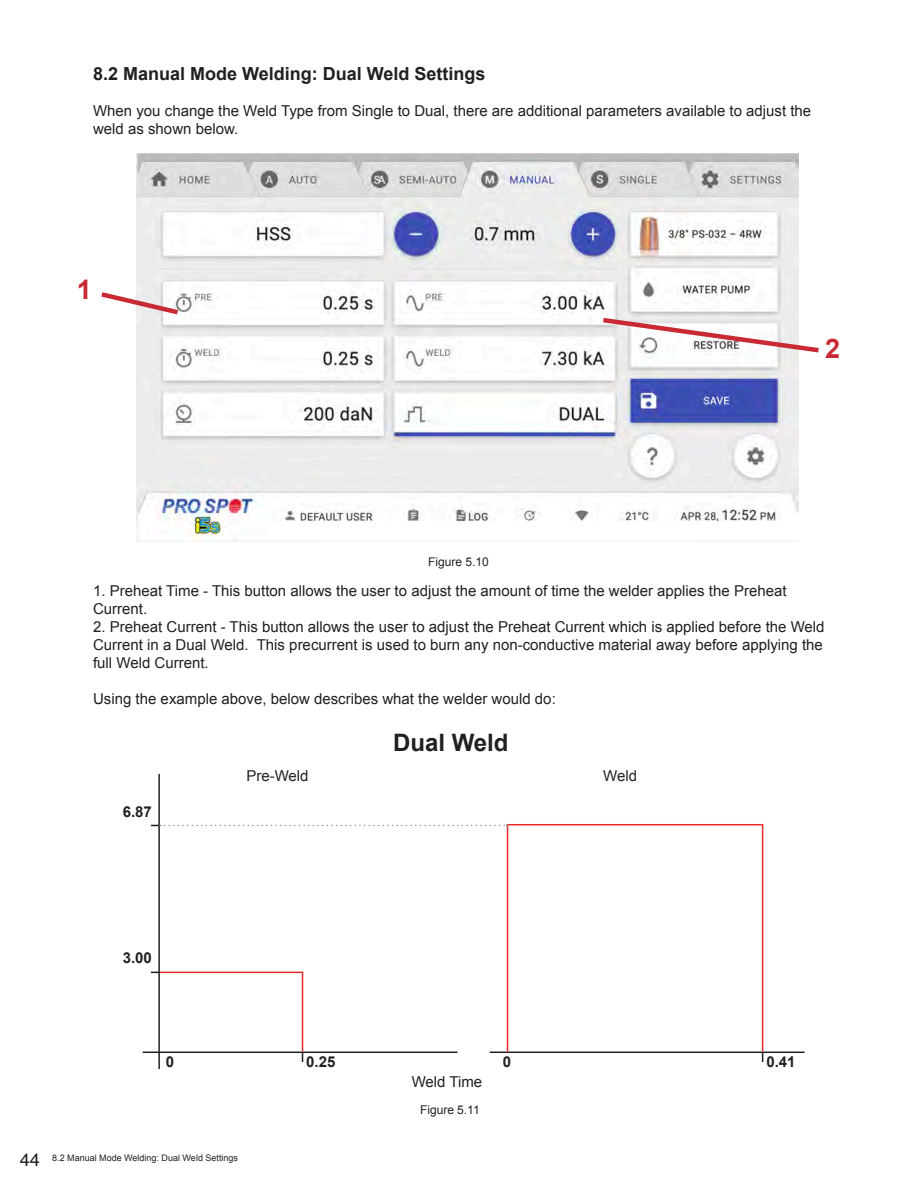
<style>
.page{position:relative;width:918px;height:1188px;background:#fff}
.page>*{position:absolute;margin:0;border:0;box-sizing:border-box;transform-origin:0 0}
.Body_Text{font:700 27px "Arial";color:#c82933}
.Body_Text-2{font:700 24px "Arial";color:#231f20}
.Section_Header{font:700 18px "Arial";color:#231f20}
.t1{font:18px "Helvetica";color:#231f20}
.Body_Text-3{font:15px/18px "Arial";color:#231f20}
.Body_Text-4{font:700 15px "Arial";color:#231f20}
.t2{font:12px "Arial";color:#231f20}
.TOC_Sub_Headers{font:9px "Arial";color:#231f20}
</style>
<div class="page">
<img style="left:137px;top:153px;width:661px;height:389px">
<svg style="left:101px;top:289px;width:82px;height:29px"></svg>
<svg style="left:598px;top:315px;width:221px;height:40px"></svg>
<hr style="left:158px;top:774px;width:2px;height:295px;background:#231f20">
<hr style="left:143px;top:1052px;width:314px;height:1px;background:#231f20">
<hr style="left:490px;top:1052px;width:315px;height:1px;background:#231f20">
<hr style="left:160px;top:972px;width:143px;height:1px;background:#ee292c">
<hr style="left:302px;top:972px;width:1px;height:80px;background:#ee292c">
<hr style="left:507px;top:825px;width:1px;height:227px;background:#ee292c">
<hr style="left:507px;top:824px;width:256px;height:1px;background:#ee292c">
<hr style="left:762px;top:824px;width:1px;height:228px;background:#ee292c">
<svg style="left:151px;top:825px;width:357px;height:1px"></svg>
<p class="Section_Header" style="left:93px;top:62px;width:394px">8.2 Manual Mode Welding: Dual Weld Settings</p>
<p class="Body_Text-3" style="left:93px;top:102px;width:720px">When you change the Weld Type from Single to Dual, there are additional parameters available to adjust the weld as shown below.</p>
<p class="Body_Text" style="left:77px;top:272px;width:17px">1</p>
<p class="Body_Text" style="left:825px;top:331px;width:17px">2</p>
<p class="t2" style="left:428px;top:554px;width:62px">Figure 5.10</p>
<p class="Body_Text-3" style="left:93px;top:581px;width:695px">1. Preheat Time - This button allows the user to adjust the amount of time the welder applies the Preheat<br>Current.</p>
<p class="Body_Text-3" style="left:93px;top:617px;width:733px;text-align:justify">2. Preheat Current - This button allows the user to adjust the Preheat Current which is applied before the Weld Current in a Dual Weld. This precurrent is used to burn any non-conductive material away before applying the full Weld Current.</p>
<p class="Body_Text-3" style="left:93px;top:689px;width:464px">Using the example above, below describes what the welder would do:</p>
<p class="Body_Text-2" style="left:393px;top:727px;width:117px">Dual Weld</p>
<p class="Body_Text-4" style="left:123px;top:802px;width:31px">6.87</p>
<p class="Body_Text-3" style="left:246px;top:767px;width:64px">Pre-Weld</p>
<p class="Body_Text-3" style="left:603px;top:767px;width:35px">Weld</p>
<p class="Body_Text-4" style="left:123px;top:948px;width:31px">3.00</p>
<p class="Body_Text-4" style="left:166px;top:1052px;width:10px">0</p>
<p class="Body_Text-4" style="left:306px;top:1052px;width:31px">0.25</p>
<p class="Body_Text-4" style="left:503px;top:1052px;width:10px">0</p>
<p class="Body_Text-4" style="left:766px;top:1052px;width:31px">0.41</p>
<p class="Body_Text-3" style="left:412px;top:1073px;width:72px">Weld Time</p>
<p class="t2" style="left:420px;top:1102px;width:61px">Figure 5.11</p>
<p class="t1" style="left:20px;top:1145px;width:22px">44</p>
<p class="TOC_Sub_Headers" style="left:52px;top:1152px;width:187px">8.2 Manual Mode Welding: Dual Weld Settings</p>
</div>
